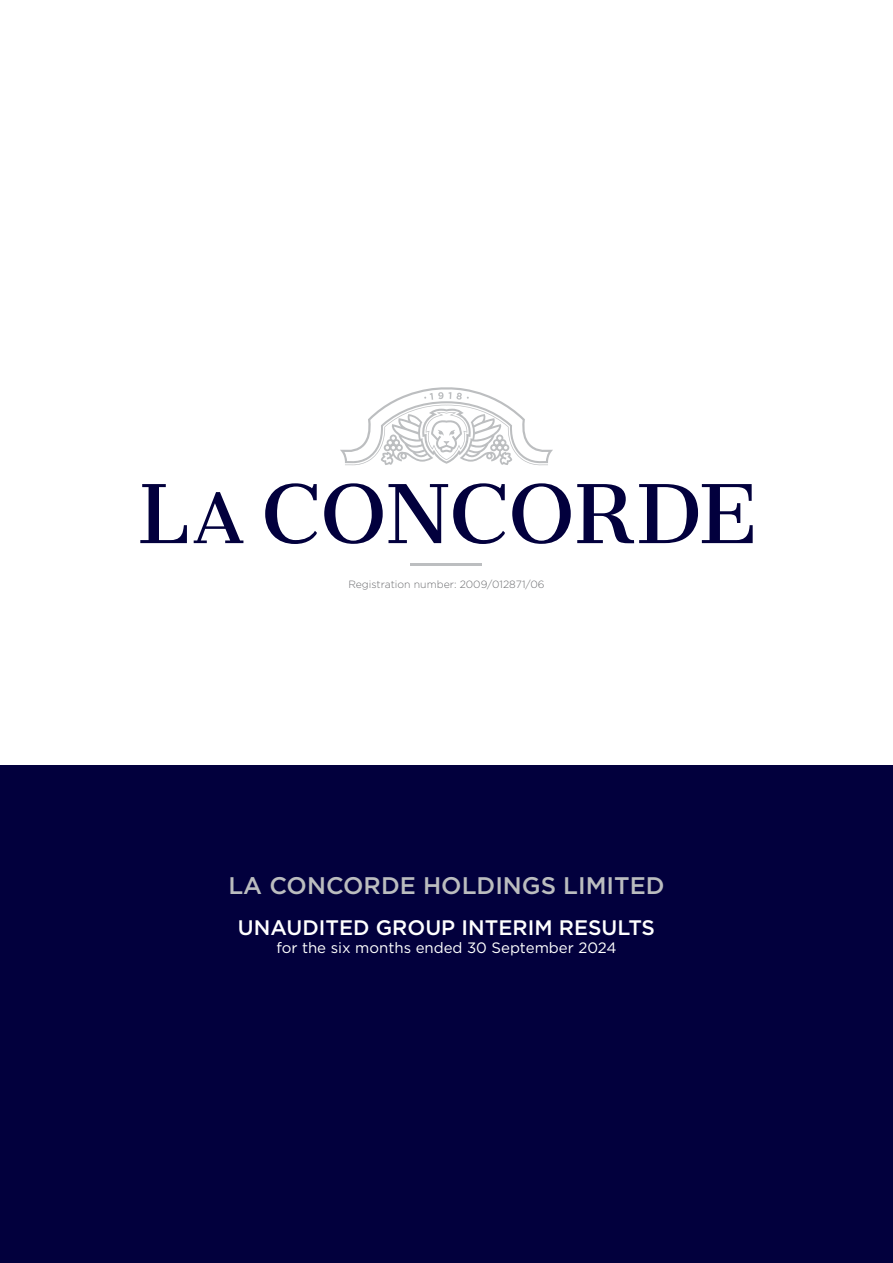
<style>
.page{position:relative;width:893px;height:1263px;background:#fff}
.page>*{position:absolute;margin:0;border:0;box-sizing:border-box;transform-origin:0 0}
.t1{font:500 24px "Gotham";color:#bbbdbf}
.t2{font:500 21px "Gotham";color:#fff}
.t3{font:15px "Gotham";color:#fff}
.t4{font:300 10.5px "Gotham";color:#6d6e71}
</style>
<div class="page">
<div style="left:0;top:765px;width:893px;height:498px;background:#02003d"></div>
<svg style="left:512px;top:483px;width:59px;height:61px"></svg>
<svg style="left:194px;top:492px;width:49px;height:51px"></svg>
<svg style="left:140px;top:484px;width:47px;height:59px"></svg>
<svg style="left:265px;top:483px;width:52px;height:61px"></svg>
<svg style="left:324px;top:483px;width:181px;height:61px"></svg>
<svg style="left:577px;top:484px;width:176px;height:59px"></svg>
<hr style="left:410px;top:563px;width:72px;height:3px;background:#bcbec0">
<svg style="left:340px;top:387px;width:213px;height:78px"></svg>
<p class="t4" style="left:348px;top:577px;width:198px">Registration number: 2009/012871/06</p>
<h1 class="t1" style="left:228px;top:869px;width:438px">LA CONCORDE HOLDINGS LIMITED</h1>
<h2 class="t2" style="left:238px;top:913px;width:419px">UNAUDITED GROUP INTERIM RESULTS</h2>
<p class="t3" style="left:276px;top:938px;width:342px">for the six months ended 30 September 2024</p>
</div>
